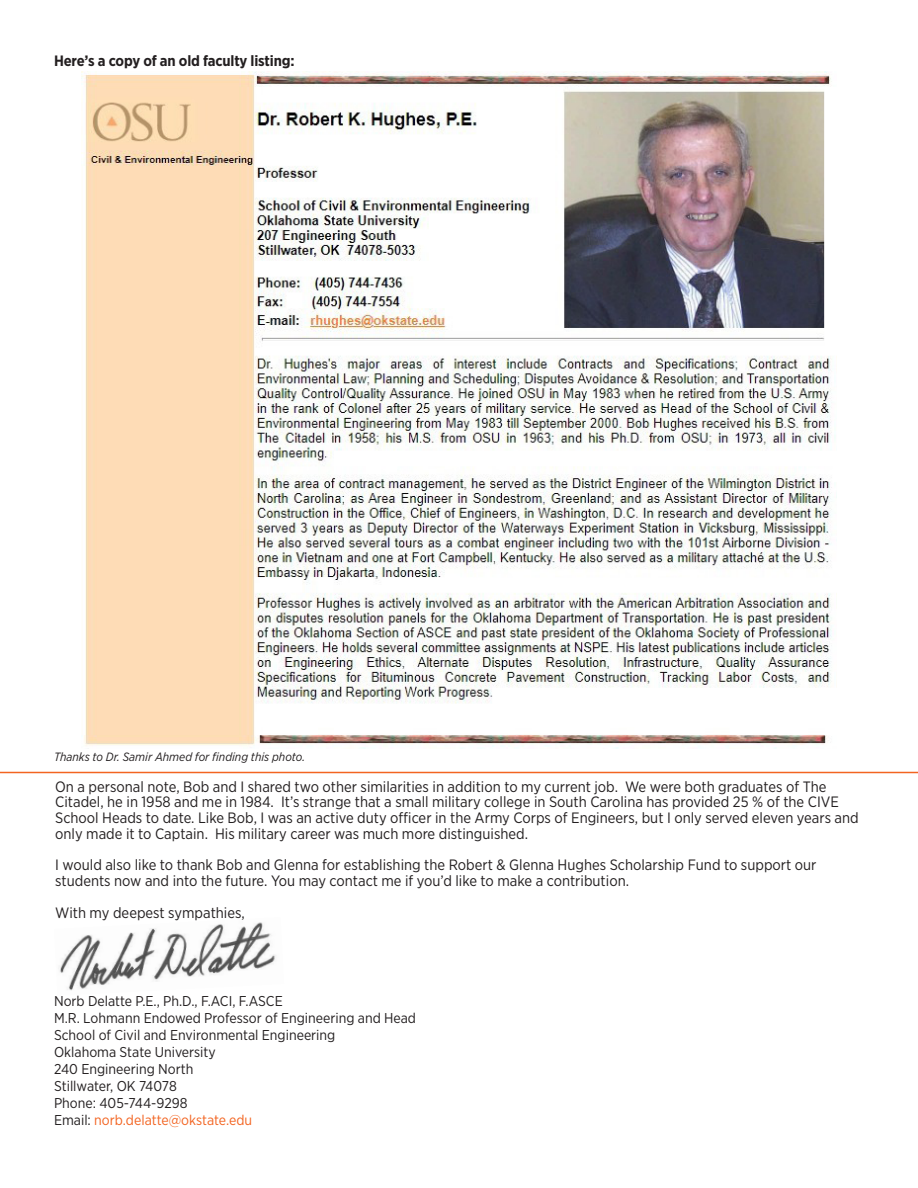
<style>
.page{position:relative;width:918px;height:1188px;background:#fff}
.page>*{position:absolute;margin:0;border:0;box-sizing:border-box;transform-origin:0 0}
.t1{font:15px/15.8px "Gotham Narrow";color:#231f20}
.t2{font:700 15px "Gotham Narrow";letter-spacing:-.01em;color:#231f20}
.t3{font:14.25px "Gotham Narrow";color:#231f20}
.t4{font:14.25px "Gotham Narrow";color:#f36421}
.t5{font:italic 12px "Gotham Narrow";color:#231f20}
.s1{color:#231f20}
</style>
<div class="page">
<img style="left:81px;top:71px;width:756px;height:678px">
<hr style="left:0;top:772px;width:918px;height:1px;background:#f36421">
<img style="left:60px;top:922px;width:216px;height:69px">
<p class="t2" style="left:54px;top:51px;width:242px">Here’s a copy of an old faculty listing:</p>
<p class="t5" style="left:54px;top:750px;width:253px">Thanks to Dr. Samir Ahmed for finding this photo.</p>
<p class="t1" style="left:55px;top:778px;width:805px">On a personal note, Bob and I shared two other similarities in addition to my current job. We were both graduates of The Citadel, he in 1958 and me in 1984. It’s strange that a small military college in South Carolina has provided 25 % of the CIVE School Heads to date. Like Bob, I was an active duty officer in the Army Corps of Engineers, but I only served eleven years and only made it to Captain. His military career was much more distinguished.</p>
<p class="t1" style="left:55px;top:857px;width:763px">I would also like to thank Bob and Glenna for establishing the Robert &amp; Glenna Hughes Scholarship Fund to support our students now and into the future. You may contact me if you’d like to make a contribution.</p>
<p class="t1" style="left:55px;top:904px;width:191px">With my deepest sympathies,</p>
<p class="t3" style="left:54px;top:992px;width:230px">Norb Delatte P.E., Ph.D., F.ACI, F.ASCE</p>
<p class="t3" style="left:54px;top:1009px;width:364px">M.R. Lohmann Endowed Professor of Engineering and Head</p>
<p class="t3" style="left:54px;top:1026px;width:283px">School of Civil and Environmental Engineering</p>
<p class="t3" style="left:54px;top:1043px;width:163px">Oklahoma State University</p>
<p class="t3" style="left:54px;top:1060px;width:141px">240 Engineering North</p>
<p class="t3" style="left:54px;top:1077px;width:124px">Stillwater, OK 74078</p>
<p class="t3" style="left:54px;top:1094px;width:135px">Phone: 405-744-9298</p>
<p class="t4" style="left:54px;top:1111px;width:200px"><span class="s1">Email:</span> norb.delatte@okstate.edu</p>
</div>
